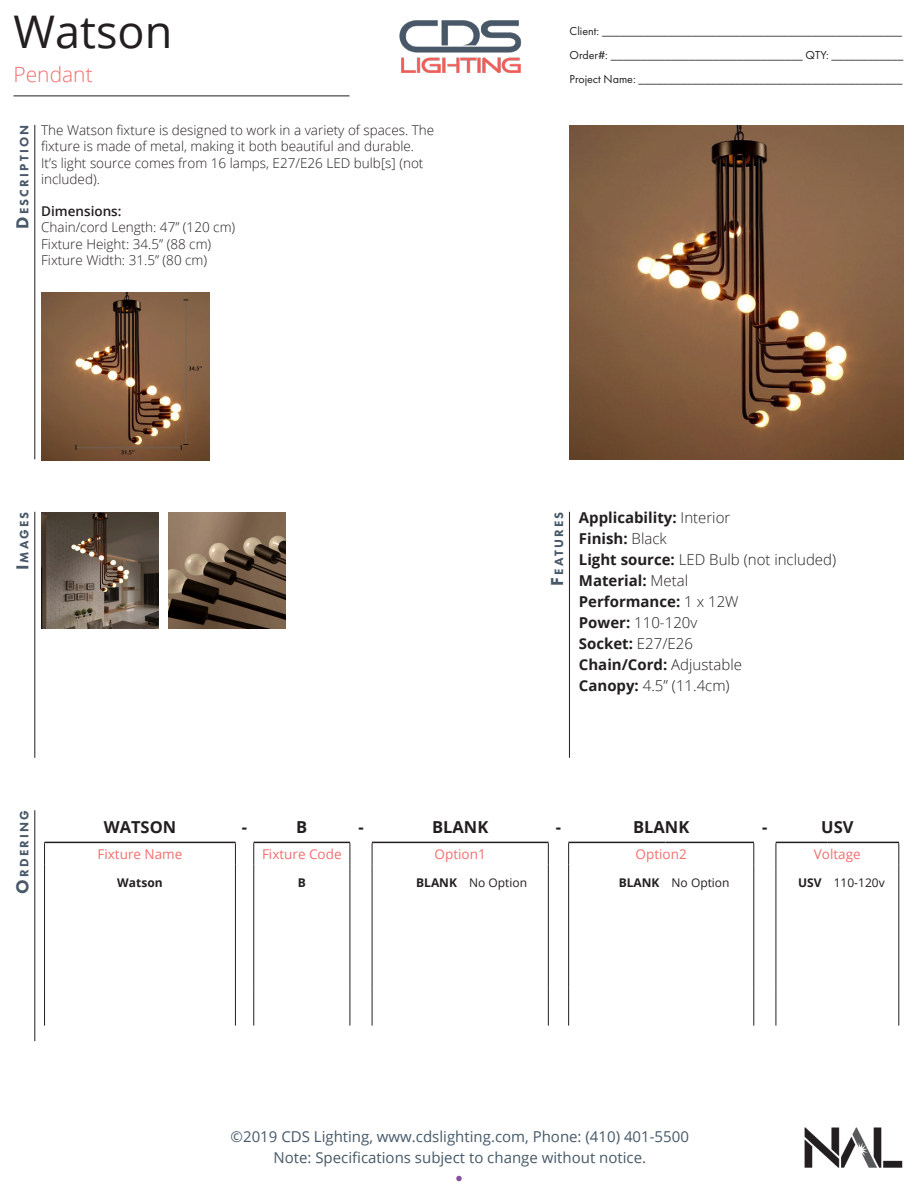
<style>
.page{position:relative;width:918px;height:1188px;background:#fff}
.page>*{position:absolute;margin:0;border:0;box-sizing:border-box;transform-origin:0 0}
.t1{font:45px "Open Sans";color:#231f20}
.t2{font:300 21px "Open Sans";color:#f26e6d}
.t3{font:700 16.5px "Open Sans";color:#231f20}
.t4{font:15px "Open Sans";color:#465968}
.t5{font:700 15px "Open Sans";color:#231f20}
.t6{font:300 15px "Open Sans";color:#231f20}
.t7{font:300 13.5px/16.2px "Open Sans";color:#231f20}
.t8{font:13.5px "Open Sans";color:#f26e6f}
.t9{font:600 13.5px "Open Sans";color:#231f20}
.t10{font:800 12.6px "Futura PT";letter-spacing:.17em;color:#495969}
.t11{font:12px "Futura PT";color:#231f20}
.t12{font:12px "Open Sans";color:#231f20}
.t13{font:700 12px "Open Sans";color:#231f20}
.s1{font-size:18px}
.s2{font-weight:300}
.s3{font-weight:700}
</style>
<div class="page">
<img style="left:399px;top:20px;width:122px;height:53px">
<img style="left:570px;top:125px;width:334px;height:334px">
<hr style="left:35px;top:125px;width:1px;height:334px;background:#231f20">
<hr style="left:14px;top:96px;width:336px;height:1px;background:#231f20">
<img style="left:41px;top:512px;width:117px;height:117px">
<img style="left:169px;top:512px;width:116px;height:117px">
<img style="left:41px;top:293px;width:168px;height:168px">
<svg style="left:456px;top:1176px;width:6px;height:5px"></svg>
<img style="left:804px;top:1127px;width:99px;height:41px">
<hr style="left:569px;top:512px;width:1px;height:246px;background:#231f20">
<hr style="left:35px;top:512px;width:1px;height:246px;background:#231f20">
<hr style="left:35px;top:810px;width:1px;height:231px;background:#231f20">
<hr style="left:44px;top:842px;width:192px;height:1px;background:#231f20">
<hr style="left:254px;top:842px;width:96px;height:1px;background:#231f20">
<hr style="left:372px;top:842px;width:91px;height:1px;background:#231f20">
<hr style="left:463px;top:842px;width:86px;height:1px;background:#231f20">
<hr style="left:568px;top:842px;width:98px;height:1px;background:#231f20">
<hr style="left:666px;top:842px;width:88px;height:1px;background:#231f20">
<hr style="left:776px;top:842px;width:52px;height:1px;background:#231f20">
<hr style="left:828px;top:842px;width:71px;height:1px;background:#231f20">
<svg style="left:44px;top:843px;width:1px;height:22px"></svg>
<svg style="left:235px;top:843px;width:1px;height:22px"></svg>
<svg style="left:253px;top:843px;width:1px;height:22px"></svg>
<svg style="left:350px;top:843px;width:1px;height:22px"></svg>
<svg style="left:372px;top:843px;width:1px;height:22px"></svg>
<svg style="left:548px;top:843px;width:1px;height:22px"></svg>
<svg style="left:568px;top:843px;width:1px;height:22px"></svg>
<svg style="left:754px;top:843px;width:1px;height:22px"></svg>
<svg style="left:776px;top:843px;width:1px;height:22px"></svg>
<svg style="left:899px;top:843px;width:1px;height:22px"></svg>
<hr style="left:44px;top:865px;width:1px;height:122px;background:#231f20">
<hr style="left:235px;top:865px;width:1px;height:122px;background:#231f20">
<hr style="left:253px;top:865px;width:1px;height:122px;background:#231f20">
<hr style="left:350px;top:865px;width:1px;height:122px;background:#231f20">
<hr style="left:372px;top:865px;width:1px;height:122px;background:#231f20">
<hr style="left:548px;top:865px;width:1px;height:122px;background:#231f20">
<hr style="left:568px;top:865px;width:1px;height:122px;background:#231f20">
<hr style="left:754px;top:865px;width:1px;height:122px;background:#231f20">
<hr style="left:776px;top:865px;width:1px;height:122px;background:#231f20">
<hr style="left:899px;top:865px;width:1px;height:122px;background:#231f20">
<hr style="left:44px;top:987px;width:1px;height:39px;background:#231f20">
<hr style="left:235px;top:987px;width:1px;height:39px;background:#231f20">
<hr style="left:253px;top:987px;width:1px;height:39px;background:#231f20">
<hr style="left:350px;top:987px;width:1px;height:39px;background:#231f20">
<hr style="left:372px;top:987px;width:1px;height:39px;background:#231f20">
<hr style="left:548px;top:987px;width:1px;height:39px;background:#231f20">
<hr style="left:568px;top:987px;width:1px;height:39px;background:#231f20">
<hr style="left:754px;top:987px;width:1px;height:39px;background:#231f20">
<hr style="left:776px;top:987px;width:1px;height:39px;background:#231f20">
<hr style="left:899px;top:987px;width:1px;height:39px;background:#231f20">
<p class="t1" style="left:14px;top:1px;width:160px">Watson</p>
<p class="t2" style="left:14px;top:60px;width:81px">Pendant</p>
<p class="t10" style="left:16px;top:229px;width:105px;rotate:-90deg"><span class="s1">D</span>escription</p>
<p class="t7" style="left:41px;top:122px;width:395px">The Watson fixture is designed to work in a variety of spaces. The fixture is made of metal, making it both beautiful and durable.<br>It’s light source comes from 16 lamps, E27/E26 LED bulb[s] (not included).</p>
<p class="t9" style="left:41px;top:202px;width:82px">Dimensions:</p>
<p class="t7" style="left:41px;top:219px;width:196px">Chain/cord Length: 47” (120 cm)</p>
<p class="t7" style="left:41px;top:235px;width:172px">Fixture Height: 34.5” (88 cm)</p>
<p class="t7" style="left:41px;top:251px;width:168px">Fixture Width: 31.5” (80 cm)</p>
<p class="t10" style="left:16px;top:570px;width:60px;rotate:-90deg"><span class="s1">I</span> mages</p>
<p class="t11" style="left:570px;top:24px;width:334px">Client: __________________________________________________</p>
<p class="t11" style="left:570px;top:48px;width:335px">Order#: ________________________________ QTY: ____________</p>
<p class="t11" style="left:570px;top:72px;width:334px">Project Name: ____________________________________________</p>
<p class="t10" style="left:551px;top:586px;width:75px;rotate:-90deg"><span class="s1">F</span>eatures</p>
<p class="t5" style="left:579px;top:507px;width:153px">Applicability: <span class="s2">Interior</span></p>
<p class="t5" style="left:579px;top:528px;width:89px">Finish: <span class="s2">Black</span></p>
<p class="t6" style="left:579px;top:550px;width:259px"><span class="s3">Light source:</span> LED Bulb (not included)</p>
<p class="t5" style="left:579px;top:570px;width:111px">Material: <span class="s2">Metal</span></p>
<p class="t5" style="left:579px;top:591px;width:161px">Performance: <span class="s2">1 x 12W</span></p>
<p class="t6" style="left:579px;top:613px;width:120px"><span class="s3">Power:</span> 110-120v</p>
<p class="t5" style="left:579px;top:633px;width:116px">Socket: <span class="s2">E27/E26</span></p>
<p class="t5" style="left:579px;top:654px;width:165px">Chain/Cord: <span class="s2">Adjustable</span></p>
<p class="t6" style="left:579px;top:676px;width:152px"><span class="s3">Canopy:</span> 4.5” (11.4cm)</p>
<p class="t10" style="left:16px;top:894px;width:85px;rotate:-90deg"><span class="s1">O</span>rdering</p>
<p class="t3" style="left:104px;top:815px;width:74px">WATSON</p>
<p class="t3" style="left:242px;top:815px;width:7px">-</p>
<p class="t3" style="left:296px;top:815px;width:13px">B</p>
<p class="t3" style="left:358px;top:815px;width:7px">-</p>
<p class="t3" style="left:432px;top:815px;width:58px">BLANK</p>
<p class="t3" style="left:556px;top:815px;width:7px">-</p>
<p class="t3" style="left:633px;top:815px;width:58px">BLANK</p>
<p class="t3" style="left:762px;top:815px;width:7px">-</p>
<p class="t3" style="left:821px;top:815px;width:34px">USV</p>
<p class="t8" style="left:98px;top:845px;width:86px">Fixture Name</p>
<p class="t8" style="left:262px;top:845px;width:81px">Fixture Code</p>
<p class="t8" style="left:435px;top:845px;width:53px">Option1</p>
<p class="t8" style="left:636px;top:845px;width:53px">Option2</p>
<p class="t8" style="left:814px;top:845px;width:48px">Voltage</p>
<p class="t13" style="left:117px;top:875px;width:47px">Watson</p>
<p class="t13" style="left:298px;top:875px;width:10px">B</p>
<p class="t13" style="left:416px;top:875px;width:42px">BLANK</p>
<p class="t12" style="left:469px;top:875px;width:60px">No Option</p>
<p class="t13" style="left:619px;top:875px;width:42px">BLANK</p>
<p class="t12" style="left:672px;top:875px;width:60px">No Option</p>
<p class="t13" style="left:798px;top:875px;width:25px">USV</p>
<p class="t12" style="left:834px;top:875px;width:53px">110-120v</p>
<p class="t4" style="left:231px;top:1127px;width:460px">©2019 CDS Lighting, www.cdslighting.com, Phone: (410) 401-5500</p>
<p class="t4" style="left:273px;top:1147px;width:374px">Note: Specifications subject to change without notice.</p>
</div>
